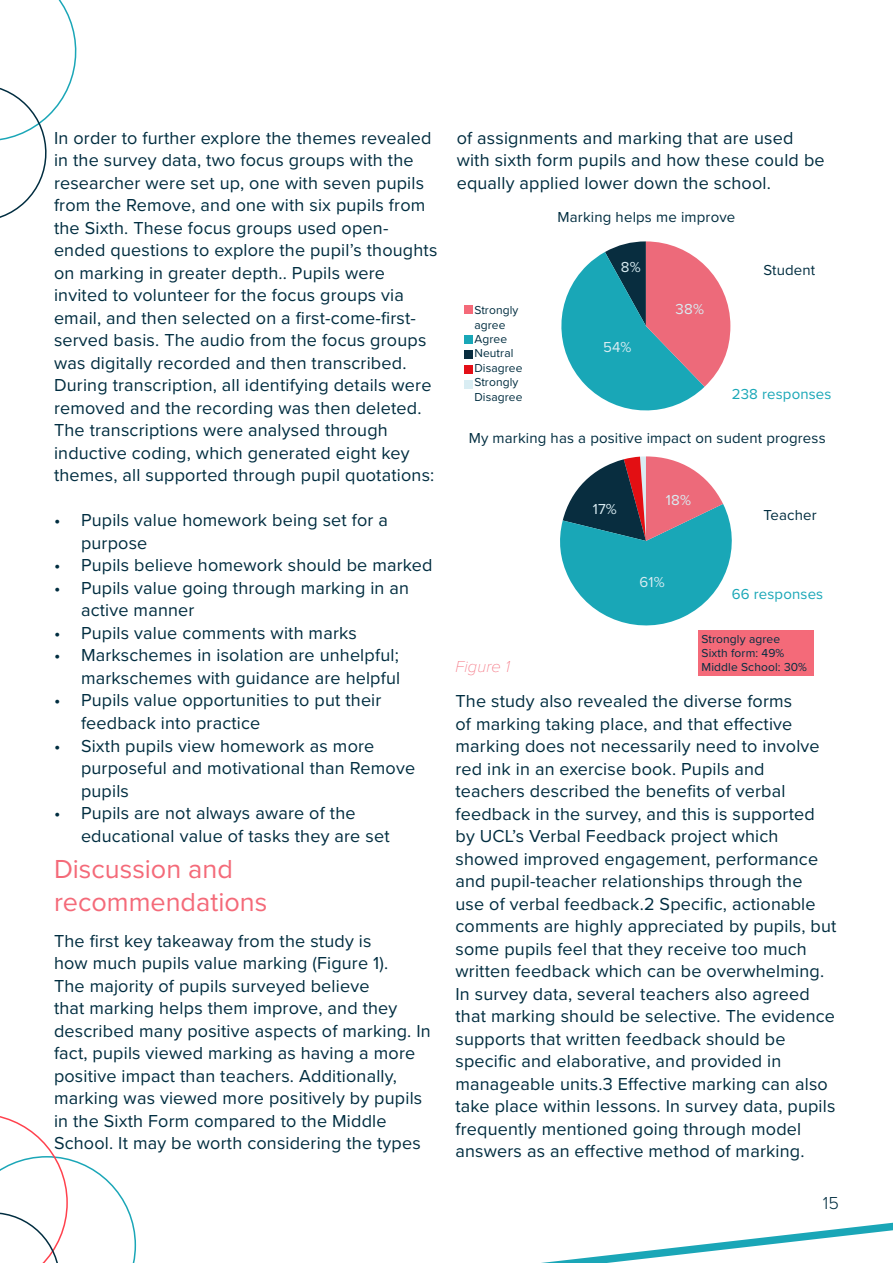
<style>
.page{position:relative;width:893px;height:1263px;background:#fff}
.page>*{position:absolute;margin:0;border:0;box-sizing:border-box;transform-origin:0 0}
.t1{font:27px/32.4px "Proxima Nova";color:#f46a79}
.t2{font:18px/22.5px "Proxima Nova";letter-spacing:.01em;color:#002d40}
.t3{font:300 18px "Proxima Nova";color:#002d40}
.t4{font:italic 100 16.5px "Proxima Nova";letter-spacing:.01em;color:#f46a79}
.t5{font:15px "Proxima Nova";letter-spacing:.01em;color:#002d40}
.t6{font:15px "Proxima Nova";letter-spacing:.01em;color:#19a7b7}
.t7{font:15px "Proxima Nova";letter-spacing:.01em;color:#d9ecf2}
.t8{font:12px/14.4px "Proxima Nova";letter-spacing:.01em;color:#002d40}
</style>
<div class="page">
<svg style="left:0;top:1116px;width:136px;height:147px"></svg>
<div style="left:698px;top:630px;width:116px;height:45px;background:#f46a79"></div>
<svg style="left:541px;top:1222px;width:352px;height:41px"></svg>
<svg style="left:561px;top:241px;width:169px;height:170px"></svg>
<svg style="left:560px;top:456px;width:172px;height:170px"></svg>
<div style="left:464px;top:305px;width:8px;height:8px;background:#f46a79"></div>
<div style="left:464px;top:335px;width:8px;height:9px;background:#19a7b7"></div>
<div style="left:464px;top:350px;width:8px;height:9px;background:#082d3f"></div>
<div style="left:464px;top:365px;width:8px;height:9px;background:#e30f17"></div>
<div style="left:464px;top:380px;width:8px;height:9px;background:#d9edf3"></div>
<svg style="left:0;top:0;width:77px;height:218px"></svg>
<p class="t2" style="left:54px;top:126px;width:385px">In order to further explore the themes revealed in the survey data, two focus groups with the researcher were set up, one with seven pupils from the Remove, and one with six pupils from the Sixth. These focus groups used open&shy;ended questions to explore the pupil’s thoughts on marking in greater depth.. Pupils were invited to volunteer for the focus groups via email, and then selected on a first-come-first&shy;served basis. The audio from the focus groups was digitally recorded and then transcribed.<br>During transcription, all identifying details were removed and the recording was then deleted.<br>The transcriptions were analysed through inductive coding, which generated eight key themes, all supported through pupil quotations:</p>
<p class="t2" style="left:81px;top:508px;width:309px;text-indent:-27px">• Pupils value homework being set for a purpose</p>
<p class="t2" style="left:54px;top:553px;width:380px">• Pupils believe homework should be marked</p>
<p class="t2" style="left:81px;top:576px;width:330px;text-indent:-27px">• Pupils value going through marking in an active manner</p>
<p class="t2" style="left:54px;top:621px;width:304px">• Pupils value comments with marks</p>
<p class="t2" style="left:54px;top:643px;width:348px;text-align:right">• Markschemes in isolation are unhelpful; markschemes with guidance are helpful</p>
<p class="t2" style="left:81px;top:688px;width:302px;text-indent:-27px">• Pupils value opportunities to put their feedback into practice</p>
<p class="t2" style="left:81px;top:733px;width:336px;text-indent:-27px">• Sixth pupils view homework as more purposeful and motivational than Remove pupils</p>
<p class="t2" style="left:81px;top:801px;width:310px;text-indent:-27px">• Pupils are not always aware of the educational value of tasks they are set</p>
<h1 class="t1" style="left:54px;top:852px;width:215px">Discussion and recommendations</h1>
<p class="t2" style="left:54px;top:928px;width:378px">The first key takeaway from the study is<br>how much pupils value marking (Figure 1).<br>The majority of pupils surveyed believe<br>that marking helps them improve, and they described many positive aspects of marking. In fact, pupils viewed marking as having a more positive impact than teachers. Additionally, marking was viewed more positively by pupils in the Sixth Form compared to the Middle School. It may be worth considering the types</p>
<p class="t2" style="left:457px;top:126px;width:369px">of assignments and marking that are used with sixth form pupils and how these could be equally applied lower down the school.</p>
<p class="t5" style="left:558px;top:205px;width:179px">Marking helps me improve</p>
<p class="t7" style="left:621px;top:255px;width:21px">8%</p>
<p class="t5" style="left:763px;top:259px;width:53px">Student</p>
<p class="t7" style="left:676px;top:298px;width:30px">38%</p>
<p class="t8" style="left:474px;top:302px;width:50px">Strongly agree<br>Agree<br>Neutral<br>Disagree<br>Strongly<br>Disagree</p>
<p class="t5" style="left:469px;top:427px;width:358px">My marking has a positive impact on sudent progress</p>
<p class="t7" style="left:603px;top:336px;width:30px">54%</p>
<p class="t6" style="left:732px;top:383px;width:101px">238 responses</p>
<p class="t4" style="left:455px;top:654px;width:56px">Figure 1</p>
<p class="t7" style="left:593px;top:498px;width:26px">17%</p>
<p class="t7" style="left:666px;top:488px;width:27px">18%</p>
<p class="t5" style="left:763px;top:504px;width:55px">Teacher</p>
<p class="t7" style="left:640px;top:571px;width:27px">61%</p>
<p class="t6" style="left:732px;top:582px;width:93px">66 responses</p>
<p class="t8" style="left:701px;top:631px;width:107px">Strongly agree<br>Sixth form: 49%<br>Middle School: 30%</p>
<p class="t2" style="left:455px;top:689px;width:383px">The study also revealed the diverse forms<br>of marking taking place, and that effective marking does not necessarily need to involve red ink in an exercise book. Pupils and teachers described the benefits of verbal feedback in the survey, and this is supported by UCL’s Verbal Feedback project which showed improved engagement, performance and pupil-teacher relationships through the<br>use of verbal feedback.2 Specific, actionable comments are highly appreciated by pupils, but some pupils feel that they receive too much written feedback which can be overwhelming.<br>In survey data, several teachers also agreed that marking should be selective. The evidence supports that written feedback should be specific and elaborative, and provided in manageable units.3 Effective marking can also take place within lessons. In survey data, pupils frequently mentioned going through model answers as an effective method of marking.</p>
<p class="t3" style="left:823px;top:1189px;width:18px">15</p>
</div>
